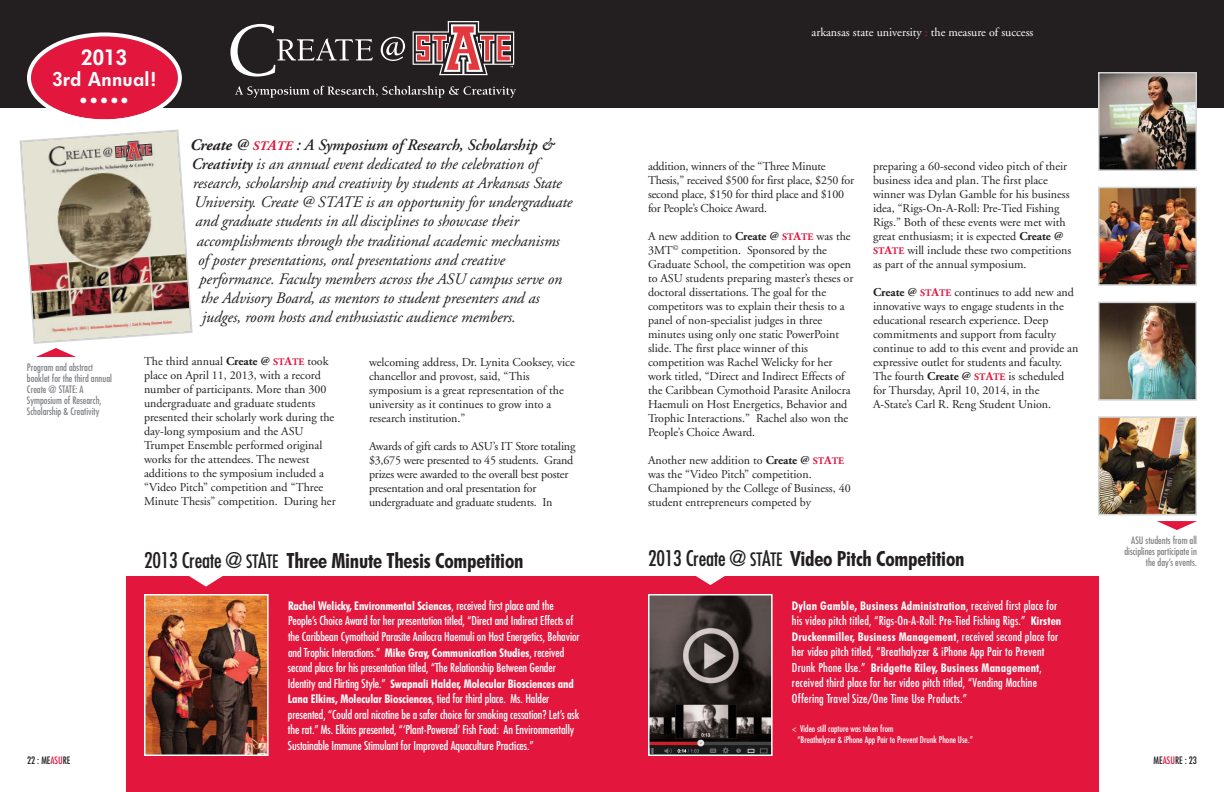
<style>
.page{position:relative;width:1224px;height:792px;background:#fff}
.page>*{position:absolute;margin:0;border:0;box-sizing:border-box;transform-origin:0 0}
.t1{font:700 condensed 21px "Futura BT";letter-spacing:-.01em;color:#231f20}
.t2{font:700 21px "Futurist";color:#fff}
.t3{font:700 19px "Futurist";color:#fff}
.t4{font:italic 16px "Adobe Garamond";letter-spacing:-.005em;color:#231f20}
.t5{font:italic 600 16px "Adobe Garamond";letter-spacing:-.005em;color:#231f20}
.t6{font:12px/14px "Adobe Garamond";color:#231f20}
.t7{font:condensed 12px/15.5px "Futura";letter-spacing:-.005em;color:#fff}
.t8{font:condensed 12px/15.5px "Futura";letter-spacing:.015em;color:#fff}
.t9{font:700 condensed 12px/15.5px "Futura BT";letter-spacing:-.005em;color:#fff}
.t10{font:700 condensed 12px "Futura BT";letter-spacing:.015em;color:#fff}
.t11{font:12px "Adobe Garamond";color:#fff}
.t12{font:condensed 10px/11px "Futura";color:#808285}
.t13{font:condensed 10px "Futura";color:#231f20}
.t14{font:condensed 9px/11.6px "Futura";color:#fff}
.s1{font-weight:700}
.s2{font-weight:700;font-size:13px;color:#e3173e}
.s3{font-weight:700;font-size:15px;color:#e3173e}
.s4{font-weight:600}
.s5{font-weight:700;font-size:10px;color:#e3173e}
.s6{font-weight:700;color:#e3173e}
.s7{font-family:"Futura";font-weight:400}
.s8{font-family:"Futura";font-weight:400;font-size:18px}
.s9{color:#e3173e}
.s10{font-family:"Futura BT";font-weight:700}
</style>
<div class="page">
<div style="left:612px;top:0;width:612px;height:108px;background:#231f20"></div>
<div style="left:126px;top:576px;width:972px;height:216px;background:#e3173e"></div>
<img style="left:19px;top:129px;width:174px;height:228px">
<div style="left:0;top:0;width:612px;height:108px;background:#231f20"></div>
<svg style="left:235px;top:86px;width:281px;height:12px"></svg>
<svg style="left:413px;top:21px;width:101px;height:54px"></svg>
<svg style="left:381px;top:37px;width:24px;height:24px"></svg>
<svg style="left:230px;top:24px;width:143px;height:53px"></svg>
<svg style="left:27px;top:32px;width:155px;height:88px"></svg>
<img style="left:147px;top:597px;width:119px;height:156px">
<div style="left:144px;top:594px;width:125px;height:162px;border:2px solid #fff"></div>
<svg style="left:189px;top:576px;width:34px;height:11px"></svg>
<svg style="left:1157px;top:521px;width:40px;height:9px"></svg>
<img style="left:1101px;top:419px;width:93px;height:93px">
<div style="left:1098px;top:416px;width:99px;height:99px;border:2px solid #d1d3d4"></div>
<img style="left:1101px;top:305px;width:93px;height:93px">
<div style="left:1098px;top:302px;width:99px;height:99px;border:2px solid #d1d3d4"></div>
<img style="left:1101px;top:190px;width:93px;height:93px">
<div style="left:1098px;top:187px;width:99px;height:99px;border:2px solid #d1d3d4"></div>
<img style="left:1101px;top:75px;width:93px;height:93px">
<div style="left:1098px;top:72px;width:99px;height:99px;border:2px solid #d1d3d4"></div>
<svg style="left:696px;top:576px;width:29px;height:9px"></svg>
<img style="left:651px;top:597px;width:119px;height:156px">
<div style="left:648px;top:594px;width:125px;height:162px;border:2px solid #fff"></div>
<h1 class="t2" style="left:81px;top:45px;width:48px">2013</h1>
<h2 class="t3" style="left:52px;top:68px;width:105px">3rd Annual!</h2>
<h2 class="t3" style="left:79px;top:90px;width:53px">•••••</h2>
<h3 class="t5" style="left:190px;top:138px;width:365px"><span class="s1">Create @</span> <span class="s2">ST</span><span class="s3">A</span><span class="s2">TE</span> : A Symposium of Research, Scholarship &amp;</h3>
<h3 class="t4" style="left:191px;top:157px;width:348px"><span class="s4">Creativity</span> is an annual event dedicated to the celebration of</h3>
<h3 class="t4" style="left:193px;top:176px;width:371px">research, scholarship and creativity by students at Arkansas State</h3>
<h3 class="t4" style="left:194px;top:196px;width:380px">University. Create @ STATE is an opportunity for undergraduate</h3>
<h3 class="t4" style="left:195px;top:215px;width:325px">and graduate students in all disciplines to showcase their</h3>
<h3 class="t4" style="left:197px;top:234px;width:364px">accomplishments through the traditional academic mechanisms</h3>
<h3 class="t4" style="left:198px;top:253px;width:308px">of poster presentations, oral presentations and creative</h3>
<h3 class="t4" style="left:200px;top:272px;width:364px">performance. Faculty members across the ASU campus serve on</h3>
<h3 class="t4" style="left:201px;top:292px;width:340px">the Advisory Board, as mentors to student presenters and as</h3>
<h3 class="t4" style="left:202px;top:311px;width:315px">judges, room hosts and enthusiastic audience members.</h3>
<p class="t12" style="left:27px;top:363px;width:87px">Program and abstract booklet for the third annual<br>Create @ STATE: A<br>Symposium of Research,<br>Scholarship &amp; Creativity</p>
<p class="t6" style="left:144px;top:355px;width:193px">The third annual <span class="s1">Create @</span> <span class="s5">ST</span><span class="s6">A</span><span class="s5">TE</span> took place on April 11, 2013, with a record number of participants. More than 300 undergraduate and graduate students presented their scholarly work during the day-long symposium and the ASU Trumpet Ensemble performed original works for the attendees. The newest additions to the symposium included a “Video Pitch” competition and “Three Minute Thesis” competition. During her</p>
<p class="t6" style="left:369px;top:356px;width:207px">welcoming address, Dr. Lynita Cooksey, vice chancellor and provost, said, “This symposium is a great representation of the university as it continues to grow into a research institution.”</p>
<p class="t6" style="left:369px;top:440px;width:208px">Awards of gift cards to ASU’s IT Store totaling $3,675 were presented to 45 students. Grand prizes were awarded to the overall best poster presentation and oral presentation for undergraduate and graduate students. In</p>
<h1 class="t1" style="left:144px;top:551px;width:381px"><span class="s7">2013 Create @</span> <span class="s8">ST</span><span class="s7">A</span><span class="s8">TE</span> Three Minute Thesis Competition</h1>
<p class="t13" style="left:27px;top:756px;width:45px">22 : ME<span class="s9">ASU</span>RE</p>
<p class="t9" style="left:288px;top:599px;width:267px">Rachel Welicky, Environmental Sciences<span class="s7">, received first place and the</span></p>
<p class="t7" style="left:288px;top:614px;width:293px">People’s Choice Award for her presentation titled, “Direct and Indirect Effects of the Caribbean Cymothoid Parasite Anilocra Haemuli on Host Energetics, Behavior and Trophic Interactions.” <span class="s10">Mike Gray, Communication Studies</span>, received second place for his presentation titled, “The Relationship Between Gender</p>
<p class="t9" style="left:288px;top:677px;width:287px"><span class="s7">Identity and Flirting Style.”</span> Swapnali Halder, Molecular Biosciences and<br>Lana Elkins, Molecular Biosciences<span class="s7">, tied for third place. Ms. Halder</span></p>
<p class="t7" style="left:288px;top:707px;width:293px">presented, “Could oral nicotine be a safer choice for smoking cessation? Let’s ask the rat.” Ms. Elkins presented, “‘Plant-Powered’ Fish Food: An Environmentally<br>Sustainable Immune Stimulant for Improved Aquaculture Practices.”</p>
<p class="t11" style="left:812px;top:27px;width:223px">arkansas state university <span class="s9">:</span> the measure of success</p>
<p class="t6" style="left:648px;top:161px;width:208px">addition, winners of the “Three Minute Thesis,” received $500 for first place, $250 for second place, $150 for third place and $100 for People’s Choice Award.</p>
<p class="t6" style="left:648px;top:231px;width:207px">A new addition to <span class="s1">Create @</span> <span class="s5">ST</span><span class="s6">A</span><span class="s5">TE</span> was the 3MT<sup>©</sup> competition. Sponsored by the Graduate School, the competition was open to ASU students preparing master’s theses or doctoral dissertations. The goal for the competitors was to explain their thesis to a panel of non-specialist judges in three minutes using only one static PowerPoint slide. The first place winner of this competition was Rachel Welicky for her work titled, “Direct and Indirect Effects of the Caribbean Cymothoid Parasite Anilocra Haemuli on Host Energetics, Behavior and Trophic Interactions.” Rachel also won the People’s Choice Award.</p>
<p class="t6" style="left:648px;top:455px;width:204px">Another new addition to <span class="s1">Create @</span> <span class="s5">ST</span><span class="s6">A</span><span class="s5">TE </span>was the “Video Pitch” competition.<br>Championed by the College of Business, 40 student entrepreneurs competed by</p>
<p class="t6" style="left:873px;top:161px;width:200px">preparing a 60-second video pitch of their business idea and plan. The first place winner was Dylan Gamble for his business idea, “Rigs-On-A-Roll: Pre-Tied Fishing Rigs.” Both of these events were met with great enthusiasm; it is expected <span class="s1">Create @ </span><span class="s5">ST</span><span class="s6">A</span><span class="s5">TE</span> will include these two competitions as part of the annual symposium.</p>
<p class="t6" style="left:873px;top:287px;width:207px"><span class="s1">Create @</span> <span class="s5">ST</span><span class="s6">A</span><span class="s5">TE</span> continues to add new and innovative ways to engage students in the educational research experience. Deep commitments and support from faculty continue to add to this event and provide an expressive outlet for students and faculty.<br>The fourth <span class="s1">Create @</span> <span class="s5">ST</span><span class="s6">A</span><span class="s5">TE</span> is scheduled for Thursday, April 10, 2014, in the A-State’s Carl R. Reng Student Union.</p>
<p class="t12" style="left:1124px;top:536px;width:74px;text-align:right">ASU students from all disciplines participate in</p>
<h1 class="t1" style="left:648px;top:550px;width:318px"><span class="s7">2013 Create @</span> <span class="s8">ST</span><span class="s7">A</span><span class="s8">TE</span> Video Pitch Competition</h1>
<p class="t12" style="left:1146px;top:558px;width:53px">the day’s events.</p>
<p class="t10" style="left:792px;top:600px;width:267px">Dylan Gamble, Business Administration<span class="s7">, received first place for</span></p>
<p class="t8" style="left:792px;top:614px;width:271px">his video pitch titled, “Rigs-On-A-Roll: Pre-Tied Fishing Rigs.” <span class="s10">Kirsten</span></p>
<p class="t10" style="left:792px;top:632px;width:268px">Druckenmiller, Business Management<span class="s7">, received second place for</span></p>
<p class="t8" style="left:792px;top:645px;width:254px">her video pitch titled, “Breathalyzer &amp; iPhone App Pair to Prevent</p>
<p class="t10" style="left:792px;top:663px;width:252px"><span class="s7">Drunk Phone Use.”</span> Bridgette Riley, Business Management<span class="s7">,</span></p>
<p class="t8" style="left:792px;top:676px;width:247px">received third place for her video pitch titled, “Vending Machine<br>Offering Travel Size/One Time Use Products.”</p>
<p class="t14" style="left:798px;top:723px;width:177px;text-indent:-6px">&lt; Video still capture was taken from<br>“Breathalyzer &amp; iPhone App Pair to Prevent Drunk Phone Use.”</p>
<p class="t13" style="left:1154px;top:756px;width:45px">ME<span class="s9">ASU</span>RE : 23</p>
</div>
